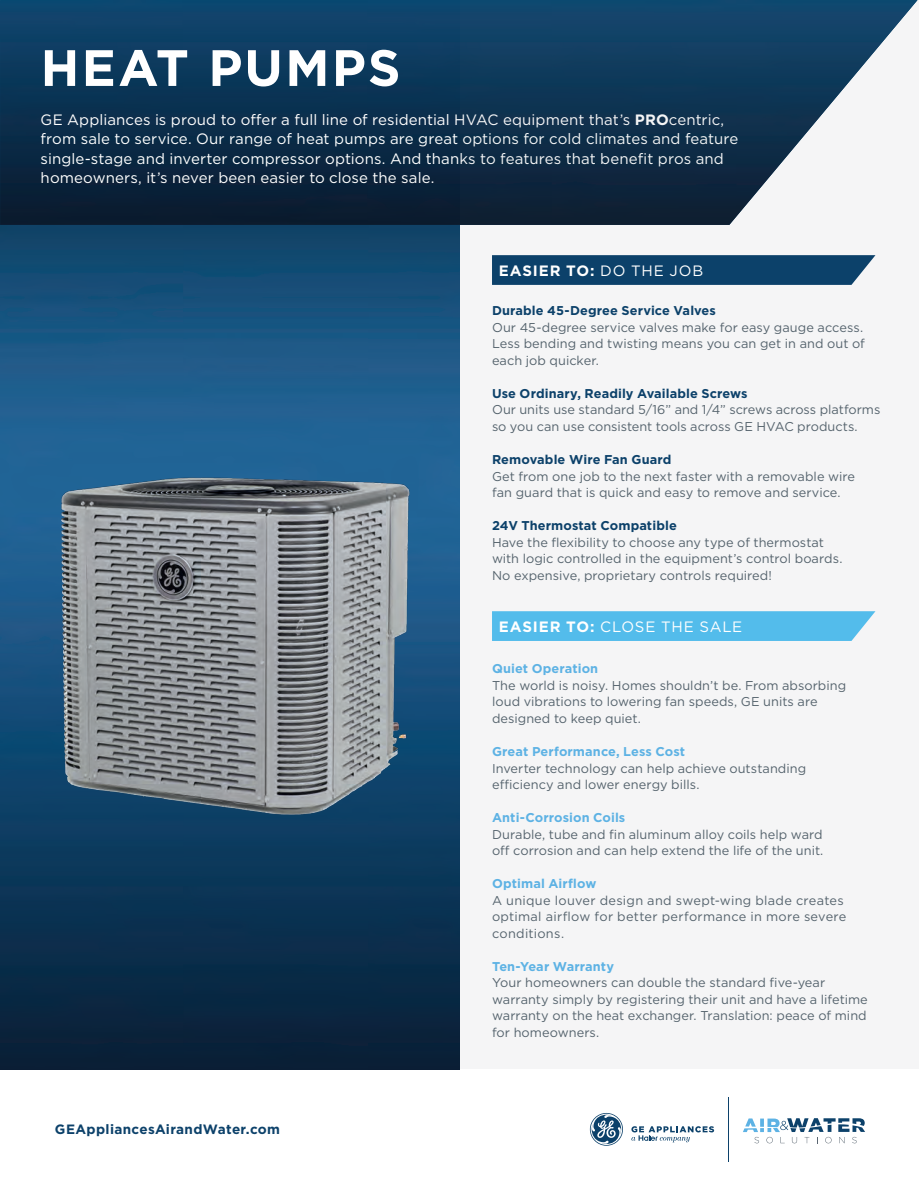
<style>
.page{position:relative;width:919px;height:1189px;background:#fff}
.page>*{position:absolute;margin:0;border:0;box-sizing:border-box;transform-origin:0 0}
.t1{font:700 51px "Gotham";letter-spacing:.045em;color:#fff}
.t2{font:15px/19.5px "Gotham";letter-spacing:.005em;color:#fff}
.t3{font:15px "Gotham";letter-spacing:.045em;color:#fff}
.t4{font:700 15px "Gotham";letter-spacing:.055em;color:#fff}
.t5{font:700 13.5px "Gotham";letter-spacing:.025em;color:#0c416a}
.t6{font:12.75px/16.5px "Gotham";letter-spacing:.005em;color:#55636d}
.t7{font:700 12.75px "Gotham";letter-spacing:.005em;color:#0c416a}
.t8{font:12.75px/16.5px "Gotham";letter-spacing:.025em;color:#55636d}
.t9{font:700 12.75px "Gotham";letter-spacing:.005em;color:#5db2e4}
.s1{font-weight:700}
.s2{font-weight:400}
</style>
<div class="page">
<img style="left:0;top:225px;width:459px;height:843px">
<img style="left:0;top:0;width:459px;height:225px">
<svg style="left:459px;top:0;width:458px;height:1068px;fill:#f5f5f6"></svg>
<svg style="left:492px;top:255px;width:383px;height:30px;background:#14476f"></svg>
<div style="left:492px;top:611px;width:383px;height:29px;background:#53bceb"></div>
<img style="left:18px;top:417px;width:414px;height:433px">
<svg style="left:589px;top:1112px;width:33px;height:33px"></svg>
<svg style="left:631px;top:1126px;width:82px;height:15px"></svg>
<hr style="left:728px;top:1096px;width:1px;height:65px;background:#0c416a">
<svg style="left:743px;top:1118px;width:121px;height:24px"></svg>
<p class="t1" style="left:41px;top:34px;width:361px">HEAT PUMPS</p>
<p class="t2" style="left:41px;top:109px;width:699px">GE Appliances is proud to offer a full line of residential HVAC equipment that’s <span class="s1">PRO</span>centric, from sale to service. Our range of heat pumps are great options for cold climates and feature single-stage and inverter compressor options. And thanks to features that benefit pros and homeowners, it’s never been easier to close the sale.</p>
<p class="t4" style="left:498px;top:261px;width:206px">EASIER TO: <span class="s2">DO THE JOB</span></p>
<p class="t7" style="left:492px;top:302px;width:225px">Durable 45-Degree Service Valves</p>
<p class="t6" style="left:492px;top:319px;width:374px">Our 45-degree service valves make for easy gauge access.<br>Less bending and twisting means you can get in and out of each job quicker.</p>
<p class="t7" style="left:492px;top:385px;width:257px">Use Ordinary, Readily Available Screws</p>
<p class="t6" style="left:492px;top:401px;width:389px">Our units use standard 5/16” and 1/4” screws across platforms so you can use consistent tools across GE HVAC products.</p>
<p class="t7" style="left:492px;top:451px;width:181px">Removable Wire Fan Guard</p>
<p class="t6" style="left:492px;top:467px;width:364px">Get from one job to the next faster with a removable wire fan guard that is quick and easy to remove and service.</p>
<p class="t7" style="left:492px;top:517px;width:186px">24V Thermostat Compatible</p>
<p class="t6" style="left:492px;top:533px;width:352px">Have the flexibility to choose any type of thermostat with logic controlled in the equipment’s control boards.<br>No expensive, proprietary controls required!</p>
<p class="t3" style="left:498px;top:617px;width:245px"><span class="s1">EASIER TO:</span> CLOSE THE SALE</p>
<p class="t5" style="left:55px;top:1120px;width:226px">GEAppliancesAirandWater.com</p>
<p class="t9" style="left:492px;top:660px;width:108px">Quiet Operation</p>
<p class="t6" style="left:492px;top:676px;width:355px">The world is noisy. Homes shouldn’t be. From absorbing loud vibrations to lowering fan speeds, GE units are designed to keep quiet.</p>
<p class="t9" style="left:492px;top:742px;width:195px">Great Performance, Less Cost</p>
<p class="t6" style="left:492px;top:759px;width:315px">Inverter technology can help achieve outstanding efficiency and lower energy bills.</p>
<p class="t9" style="left:492px;top:808px;width:135px">Anti-Corrosion Coils</p>
<p class="t6" style="left:492px;top:825px;width:333px">Durable, tube and fin aluminum alloy coils help ward off corrosion and can help extend the life of the unit.</p>
<p class="t9" style="left:492px;top:874px;width:106px">Optimal Airflow</p>
<p class="t8" style="left:492px;top:891px;width:356px">A unique louver design and swept-wing blade creates optimal airflow for better performance in more severe conditions.</p>
<p class="t9" style="left:492px;top:957px;width:123px">Ten-Year Warranty</p>
<p class="t6" style="left:492px;top:973px;width:377px">Your homeowners can double the standard five-year warranty simply by registering their unit and have a lifetime warranty on the heat exchanger. Translation: peace of mind for homeowners.</p>
</div>
